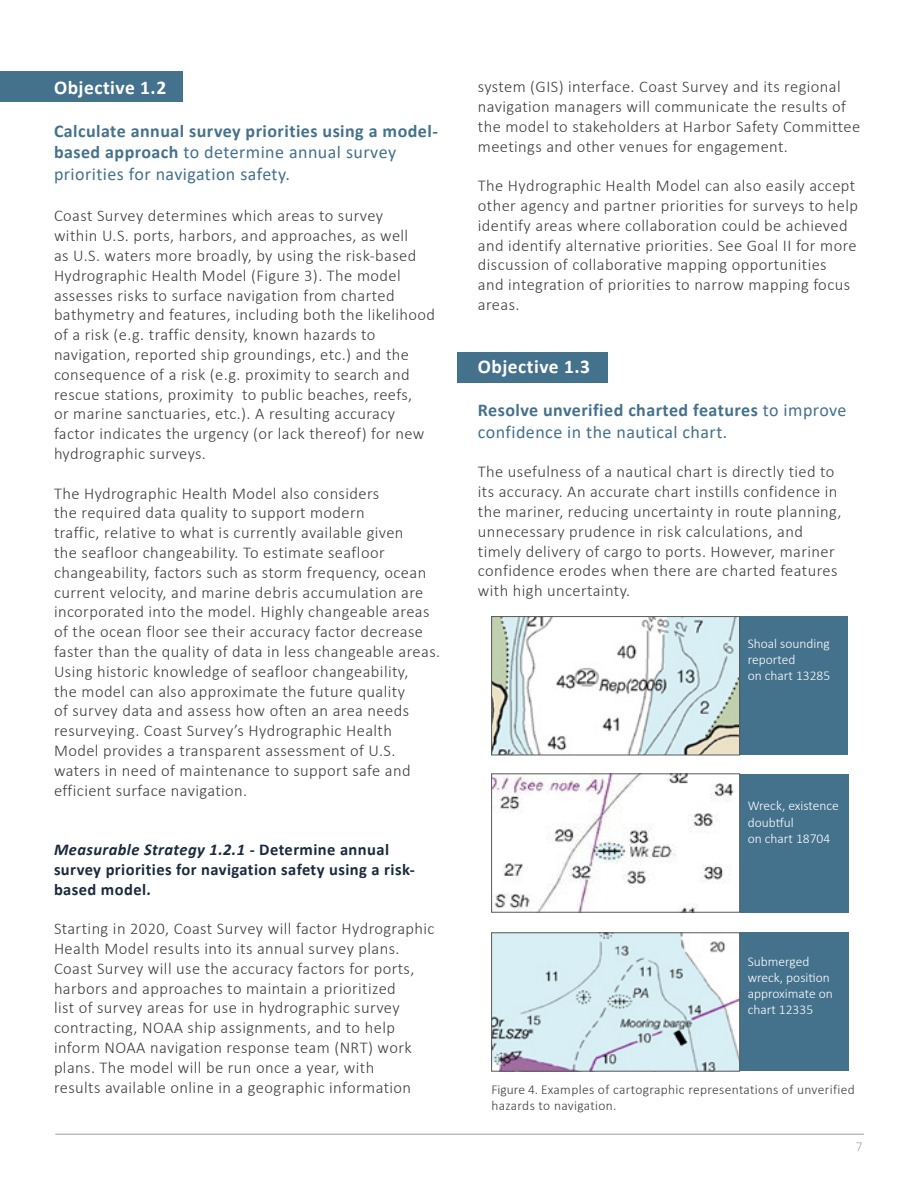
<style>
.page{position:relative;width:918px;height:1188px;background:#fff}
.page>*{position:absolute;margin:0;border:0;box-sizing:border-box;transform-origin:0 0}
.t1{font:700 19.5px "Calibri";letter-spacing:.025em;color:#fff}
.t2{font:700 18px/21.6px "Calibri";letter-spacing:.025em;color:#44718c}
.t3{font:18px/21.6px "Calibri";letter-spacing:.025em;color:#44718c}
.t4{font:300 16.5px/19.8px "Calibri";letter-spacing:.025em;color:#3e3e3f}
.t5{font:700 16.5px/19.8px "Calibri";letter-spacing:.025em;color:#1a2a3e}
.t6{font:300 13.5px/16.2px "Calibri";color:#fff}
.t7{font:300 13.5px/16.2px "Calibri";letter-spacing:.025em;color:#3e3e3f}
.t8{font:300 13.5px "Calibri";color:#a4a5a5}
.s1{font-weight:400}
.s2{font-style:italic}
.s3{font-weight:700}
</style>
<div class="page">
<div style="left:457px;top:352px;width:151px;height:31px;background:#44718c"></div>
<div style="left:740px;top:933px;width:109px;height:138px;background:#44718c"></div>
<div style="left:740px;top:774px;width:109px;height:138px;background:#44718c"></div>
<div style="left:738px;top:616px;width:109px;height:139px;background:#44718c"></div>
<div style="left:0;top:72px;width:182px;height:30px;background:#44718c"></div>
<img style="left:493px;top:618px;width:245px;height:135px">
<div style="left:491px;top:616px;width:249px;height:139px;border:1px solid #595959"></div>
<img style="left:493px;top:776px;width:241px;height:134px">
<div style="left:491px;top:774px;width:249px;height:138px;border:1px solid #595959"></div>
<img style="left:493px;top:935px;width:245px;height:134px">
<div style="left:491px;top:933px;width:249px;height:138px;border:1px solid #595959"></div>
<hr style="left:55px;top:1134px;width:809px;height:1px;background:#9b9d9d">
<p class="t1" style="left:54px;top:73px;width:114px">Objective 1.2</p>
<p class="t2" style="left:54px;top:120px;width:385px">Calculate annual survey priorities using a model&shy;based approach <span class="s1">to determine annual survey priorities for navigation safety.</span></p>
<p class="t4" style="left:54px;top:206px;width:383px">Coast Survey determines which areas to survey<br>within U.S. ports, harbors, and approaches, as well<br>as U.S. waters more broadly, by using the risk-based Hydrographic Health Model (Figure 3). The model assesses risks to surface navigation from charted bathymetry and features, including both the likelihood of a risk (e.g. traffic density, known hazards to navigation, reported ship groundings, etc.) and the consequence of a risk (e.g. proximity to search and rescue stations, proximity to public beaches, reefs,<br>or marine sanctuaries, etc.). A resulting accuracy factor indicates the urgency (or lack thereof) for new hydrographic surveys.</p>
<p class="t4" style="left:54px;top:483px;width:388px">The Hydrographic Health Model also considers<br>the required data quality to support modern<br>traffic, relative to what is currently available given<br>the seafloor changeability. To estimate seafloor changeability, factors such as storm frequency, ocean current velocity, and marine debris accumulation are incorporated into the model. Highly changeable areas of the ocean floor see their accuracy factor decrease faster than the quality of data in less changeable areas.<br>Using historic knowledge of seafloor changeability,<br>the model can also approximate the future quality<br>of survey data and assess how often an area needs resurveying. Coast Survey’s Hydrographic Health Model provides a transparent assessment of U.S. waters in need of maintenance to support safe and efficient surface navigation.</p>
<p class="t5" style="left:54px;top:839px;width:362px"><span class="s2">Measurable Strategy 1.2.1</span> - Determine annual survey priorities for navigation safety using a risk&shy;based model.</p>
<p class="t4" style="left:54px;top:919px;width:382px">Starting in 2020, Coast Survey will factor Hydrographic Health Model results into its annual survey plans.<br>Coast Survey will use the accuracy factors for ports, harbors and approaches to maintain a prioritized<br>list of survey areas for use in hydrographic survey contracting, NOAA ship assignments, and to help inform NOAA navigation response team (NRT) work plans. The model will be run once a year, with<br>results available online in a geographic information</p>
<p class="t4" style="left:478px;top:77px;width:384px">system (GIS) interface. Coast Survey and its regional navigation managers will communicate the results of the model to stakeholders at Harbor Safety Committee meetings and other venues for engagement.</p>
<p class="t4" style="left:478px;top:176px;width:382px">The Hydrographic Health Model can also easily accept other agency and partner priorities for surveys to help identify areas where collaboration could be achieved and identify alternative priorities. See Goal II for more discussion of collaborative mapping opportunities<br>and integration of priorities to narrow mapping focus areas.</p>
<p class="t1" style="left:478px;top:353px;width:114px">Objective 1.3</p>
<p class="t3" style="left:478px;top:399px;width:370px"><span class="s3">Resolve unverified charted features</span> to improve confidence in the nautical chart.</p>
<p class="t4" style="left:478px;top:462px;width:365px">The usefulness of a nautical chart is directly tied to its accuracy. An accurate chart instills confidence in the mariner, reducing uncertainty in route planning, unnecessary prudence in risk calculations, and timely delivery of cargo to ports. However, mariner confidence erodes when there are charted features with high uncertainty.</p>
<p class="t6" style="left:748px;top:635px;width:84px">Shoal sounding reported</p>
<p class="t6" style="left:748px;top:667px;width:84px">on chart 13285</p>
<p class="t6" style="left:748px;top:798px;width:93px">Wreck, existence doubtful</p>
<p class="t6" style="left:748px;top:830px;width:84px">on chart 18704</p>
<p class="t6" style="left:748px;top:953px;width:87px">Submerged wreck, position approximate on chart 12335</p>
<p class="t7" style="left:491px;top:1081px;width:365px">Figure 4. Examples of cartographic representations of unverified hazards to navigation.</p>
<p class="t8" style="left:856px;top:1138px;width:8px">7</p>
</div>
